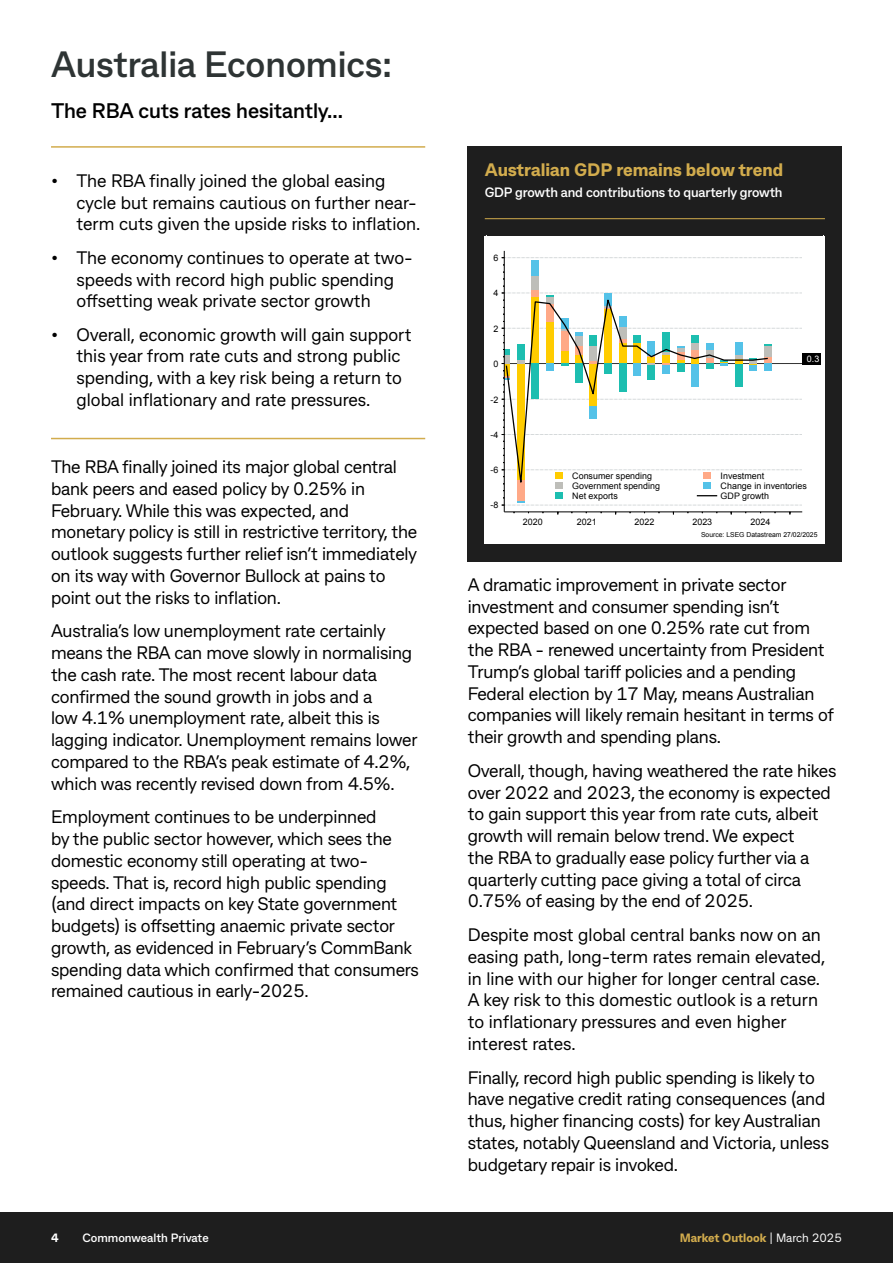
<style>
.page{position:relative;width:893px;height:1263px;background:#fff}
.page>*{position:absolute;margin:0;border:0;box-sizing:border-box;transform-origin:0 0}
.t1{font:700 36.3px "CBA Beacon Sans";color:#2e3434}
.H3_-_Sub{font:700 21px "CBA Beacon Sans";color:#000}
.t2{font:18px/21.8px "CBA Beacon Sans";letter-spacing:-.01em;color:#000}
.t3{font:800 18px "CBA Beacon Sans";color:#d2ac4d}
.H5_-_Sub{font:700 13.5px "CBA Beacon Sans";letter-spacing:-.01em;color:#fff}
.t4{font:800 12px "CBA Beacon Sans";color:#d2ac4d}
.t5{font:700 12px "CBA Beacon Sans";color:#fff}
.t6{font:800 12px "CBA Beacon Sans";color:#fff}
.t7{font:9px "Arial";color:#000}
.t8{font:9px "Arial";color:#fff}
.t9{font:6.75px "Arial";color:#000}
.s1{font-weight:400;color:#fff}
</style>
<div class="page">
<hr style="left:51px;top:146px;width:374px;height:2px;background:#d2ac4d">
<hr style="left:51px;top:438px;width:374px;height:1px;background:#d2ac4d">
<div style="left:468px;top:146px;width:374px;height:415px;background:#1e1e1e"></div>
<hr style="left:485px;top:218px;width:340px;height:1px;background:#d2ac4d">
<div style="left:486px;top:236px;width:338px;height:304px;background:#fff"></div>
<div style="left:531px;top:290px;width:8px;height:7px;background:#ffa987"></div>
<div style="left:531px;top:276px;width:8px;height:14px;background:#bebeb9"></div>
<div style="left:531px;top:260px;width:8px;height:16px;background:#54c2e8"></div>
<hr style="left:504px;top:512px;width:298px;height:1px;background:#000">
<hr style="left:504px;top:251px;width:1px;height:261px;background:#000">
<svg style="left:502px;top:257px;width:300px;height:1px"></svg>
<div style="left:803px;top:353px;width:18px;height:12px;background:#000"></div>
<svg style="left:502px;top:293px;width:300px;height:213px;background:#e7ecda"></svg>
<div style="left:0;top:1212px;width:893px;height:51px;background:#1e1e1e"></div>
<h2 class="t1" style="left:51px;top:40px;width:343px">Australia Economics:</h2>
<h3 class="H3_-_Sub" style="left:51px;top:96px;width:294px">The RBA cuts rates hesitantly…</h3>
<p class="t2" style="left:77px;top:169px;width:345px;text-indent:-26px">• The RBA finally joined the global easing cycle but remains cautious on further near&shy;term cuts given the upside risks to inflation.</p>
<p class="t2" style="left:77px;top:246px;width:338px;text-indent:-26px">• The economy continues to operate at two&shy;speeds with record high public spending offsetting weak private sector growth</p>
<p class="t2" style="left:77px;top:323px;width:336px;text-indent:-26px">• Overall, economic growth will gain support this year from rate cuts and strong public spending, with a key risk being a return to global inflationary and rate pressures.</p>
<p class="t2" style="left:51px;top:455px;width:368px">The RBA finally joined its major global central bank peers and eased policy by 0.25% in February. While this was expected, and monetary policy is still in restrictive territory, the outlook suggests further relief isn’t immediately on its way with Governor Bullock at pains to point out the risks to inflation.</p>
<p class="t2" style="left:51px;top:619px;width:368px">Australia’s low unemployment rate certainly means the RBA can move slowly in normalising the cash rate. The most recent labour data confirmed the sound growth in jobs and a<br>low 4.1% unemployment rate, albeit this is lagging indicator. Unemployment remains lower compared to the RBA’s peak estimate of 4.2%, which was recently revised down from 4.5%.</p>
<p class="t2" style="left:51px;top:805px;width:369px">Employment continues to be underpinned<br>by the public sector however, which sees the domestic economy still operating at two&shy;speeds. That is, record high public spending (and direct impacts on key State government budgets) is offsetting anaemic private sector growth, as evidenced in February’s CommBank spending data which confirmed that consumers remained cautious in early-2025.</p>
<h4 class="t3" style="left:485px;top:157px;width:300px">Australian GDP remains below trend</h4>
<h5 class="H5_-_Sub" style="left:485px;top:184px;width:299px">GDP growth and contributions to quarterly growth</h5>
<p class="t7" style="left:493px;top:252px;width:6px">6</p>
<p class="t7" style="left:493px;top:287px;width:6px">4</p>
<p class="t7" style="left:493px;top:323px;width:6px">2</p>
<p class="t7" style="left:493px;top:358px;width:6px">0</p>
<p class="t7" style="left:490px;top:394px;width:9px">-2</p>
<p class="t7" style="left:490px;top:429px;width:9px">-4</p>
<p class="t7" style="left:490px;top:464px;width:9px">-6</p>
<p class="t7" style="left:490px;top:499px;width:9px">-8</p>
<p class="t8" style="left:807px;top:353px;width:14px">0.3</p>
<p class="t7" style="left:572px;top:470px;width:81px">Consumer spending</p>
<p class="t7" style="left:721px;top:470px;width:45px">Investment</p>
<p class="t7" style="left:572px;top:480px;width:89px">Government spending</p>
<p class="t7" style="left:721px;top:480px;width:88px">Change in inventories</p>
<p class="t7" style="left:572px;top:490px;width:47px">Net exports</p>
<p class="t7" style="left:721px;top:490px;width:50px">GDP growth</p>
<p class="t7" style="left:523px;top:516px;width:21px">2020</p>
<p class="t7" style="left:577px;top:516px;width:21px">2021</p>
<p class="t7" style="left:635px;top:516px;width:21px">2022</p>
<p class="t7" style="left:692px;top:516px;width:21px">2023</p>
<p class="t7" style="left:751px;top:516px;width:21px">2024</p>
<p class="t9" style="left:701px;top:530px;width:118px">Source: LSEG Datastream 27/02/2025</p>
<p class="t2" style="left:468px;top:573px;width:368px">A dramatic improvement in private sector investment and consumer spending isn’t expected based on one 0.25% rate cut from the RBA - renewed uncertainty from President Trump’s global tariff policies and a pending Federal election by 17 May, means Australian companies will likely remain hesitant in terms of their growth and spending plans.</p>
<p class="t2" style="left:468px;top:759px;width:370px">Overall, though, having weathered the rate hikes over 2022 and 2023, the economy is expected to gain support this year from rate cuts, albeit growth will remain below trend. We expect<br>the RBA to gradually ease policy further via a quarterly cutting pace giving a total of circa 0.75% of easing by the end of 2025.</p>
<p class="t2" style="left:468px;top:923px;width:359px">Despite most global central banks now on an easing path, long-term rates remain elevated, in line with our higher for longer central case.<br>A key risk to this domestic outlook is a return to inflationary pressures and even higher interest rates.</p>
<p class="t2" style="left:468px;top:1066px;width:363px">Finally, record high public spending is likely to have negative credit rating consequences (and thus, higher financing costs) for key Australian states, notably Queensland and Victoria, unless budgetary repair is invoked.</p>
<p class="t6" style="left:51px;top:1229px;width:9px">4</p>
<p class="t5" style="left:83px;top:1229px;width:128px">Commonwealth Private</p>
<p class="t4" style="left:680px;top:1229px;width:164px">Market Outlook <span class="s1">| March 2025</span></p>
</div>
